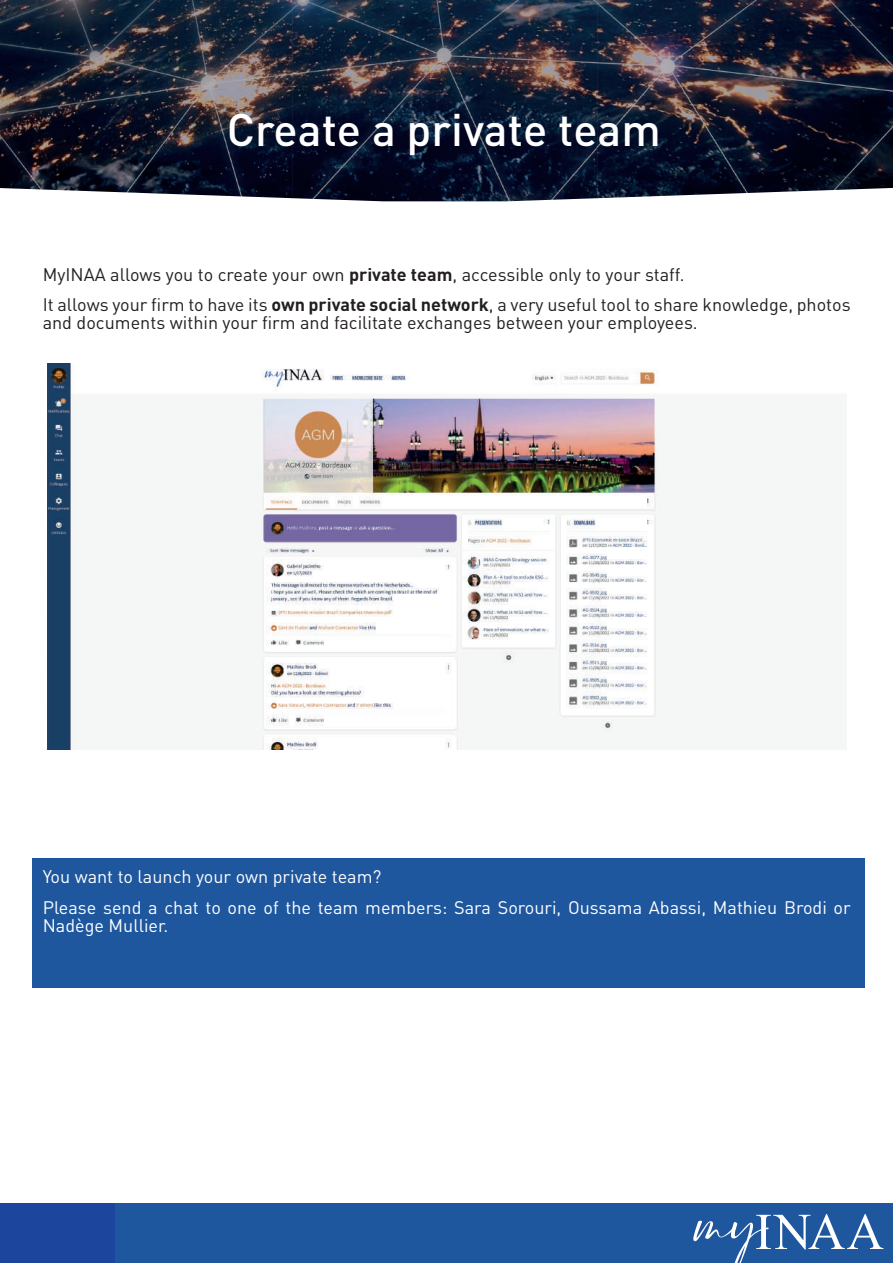
<style>
.page{position:relative;width:893px;height:1263px;background:#fff}
.page>*{position:absolute;margin:0;border:0;box-sizing:border-box;transform-origin:0 0}
.t1{font:500 45px "DIN Pro";color:#fff}
.t2{font:18px/30.8px "DIN Pro";color:#231f20}
.t3{font:18px/30.8px "DIN Pro";color:#fff}
.s1{font-weight:700}
</style>
<div class="page">
<div style="left:33px;top:858px;width:832px;height:129px;background:#1e579e"></div>
<img style="left:0;top:0;width:292px;height:198px">
<img style="left:292px;top:0;width:306px;height:201px">
<img style="left:597px;top:0;width:296px;height:198px">
<div style="left:79px;top:1203px;width:814px;height:60px;background:#1e579e"></div>
<div style="left:0;top:1203px;width:114px;height:60px;background:#1c469d"></div>
<svg style="left:693px;top:1214px;width:190px;height:49px"></svg>
<img style="left:48px;top:364px;width:611px;height:386px">
<h1 class="t1" style="left:227px;top:99px;width:435px">Create a private team</h1>
<p class="t2" style="left:43px;top:258px;width:809px">MyINAA allows you to create your own <span class="s1">private team</span>, accessible only to your staff.<br>It allows your firm to have its <span class="s1">own private social network</span>, a very useful tool to share knowledge, photos</p>
<p class="t2" style="left:43px;top:307px;width:657px">and documents within your firm and facilitate exchanges between your employees.</p>
<p class="t3" style="left:43px;top:860px;width:809px">You want to launch your own private team?<br>Please send a chat to one of the team members: Sara Sorouri, Oussama Abassi, Mathieu Brodi or</p>
<p class="t3" style="left:43px;top:909px;width:127px">Nadège Mullier.</p>
</div>
